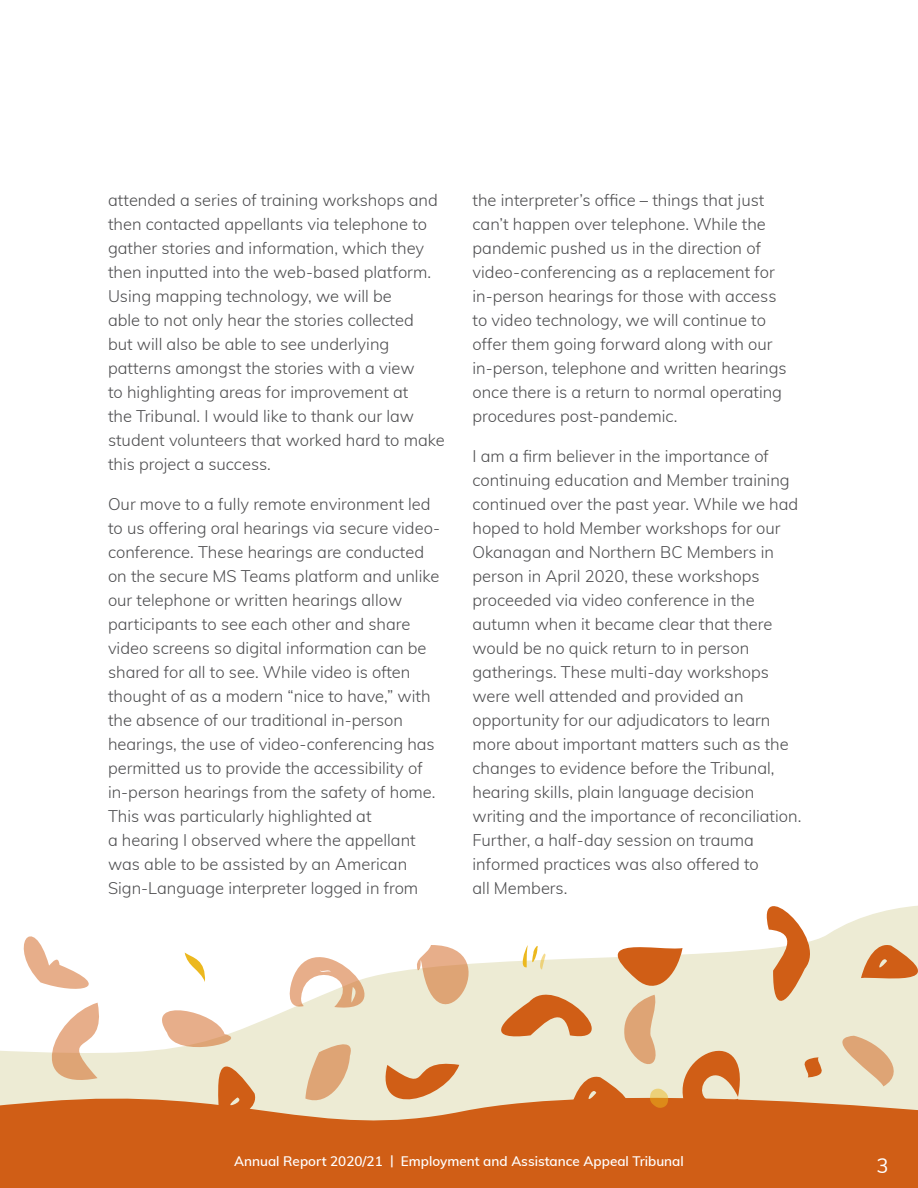
<style>
.page{position:relative;width:918px;height:1188px;background:#fff}
.page>*{position:absolute;margin:0;border:0;box-sizing:border-box;transform-origin:0 0}
.t1{font:20.25px "Muli";color:#fff}
.t2{font:300 16.5px/24px "Muli";color:#4d4d4f}
.t3{font:600 13.5px "Muli";color:#fff}
</style>
<div class="page">
<svg style="left:0;top:952px;width:284px;height:124px"></svg>
<div style="left:0;top:1076px;width:918px;height:112px;background:#d05e16"></div>
<svg style="left:185px;top:953px;width:21px;height:29px"></svg>
<svg style="left:10px;top:936px;width:92px;height:54px"></svg>
<svg style="left:152px;top:997px;width:107px;height:127px"></svg>
<svg style="left:41px;top:1003px;width:60px;height:90px"></svg>
<svg style="left:284px;top:905px;width:634px;height:229px"></svg>
<p class="t2" style="left:108px;top:187px;width:338px">attended a series of training workshops and then contacted appellants via telephone to gather stories and information, which they then inputted into the web-based platform.<br>Using mapping technology, we will be<br>able to not only hear the stories collected<br>but will also be able to see underlying patterns amongst the stories with a view<br>to highlighting areas for improvement at<br>the Tribunal. I would like to thank our law student volunteers that worked hard to make this project a success.</p>
<p class="t2" style="left:108px;top:491px;width:334px">Our move to a fully remote environment led to us offering oral hearings via secure video&shy;conference. These hearings are conducted on the secure MS Teams platform and unlike our telephone or written hearings allow participants to see each other and share video screens so digital information can be shared for all to see. While video is often thought of as a modern “nice to have,” with the absence of our traditional in-person hearings, the use of video-conferencing has permitted us to provide the accessibility of in-person hearings from the safety of home.<br>This was particularly highlighted at<br>a hearing I observed where the appellant was able to be assisted by an American Sign-Language interpreter logged in from</p>
<p class="t2" style="left:473px;top:187px;width:316px">the interpreter’s office – things that just can’t happen over telephone. While the pandemic pushed us in the direction of video-conferencing as a replacement for in-person hearings for those with access to video technology, we will continue to offer them going forward along with our in-person, telephone and written hearings once there is a return to normal operating procedures post-pandemic.</p>
<p class="t2" style="left:473px;top:443px;width:330px">I am a firm believer in the importance of continuing education and Member training continued over the past year. While we had hoped to hold Member workshops for our Okanagan and Northern BC Members in person in April 2020, these workshops proceeded via video conference in the autumn when it became clear that there would be no quick return to in person gatherings. These multi-day workshops were well attended and provided an opportunity for our adjudicators to learn more about important matters such as the changes to evidence before the Tribunal, hearing skills, plain language decision writing and the importance of reconciliation.<br>Further, a half-day session on trauma informed practices was also offered to<br>all Members.</p>
<p class="t3" style="left:234px;top:1151px;width:451px">Annual Report 2020/21 | Employment and Assistance Appeal Tribunal</p>
<p class="t1" style="left:876px;top:1151px;width:14px">3</p>
</div>
